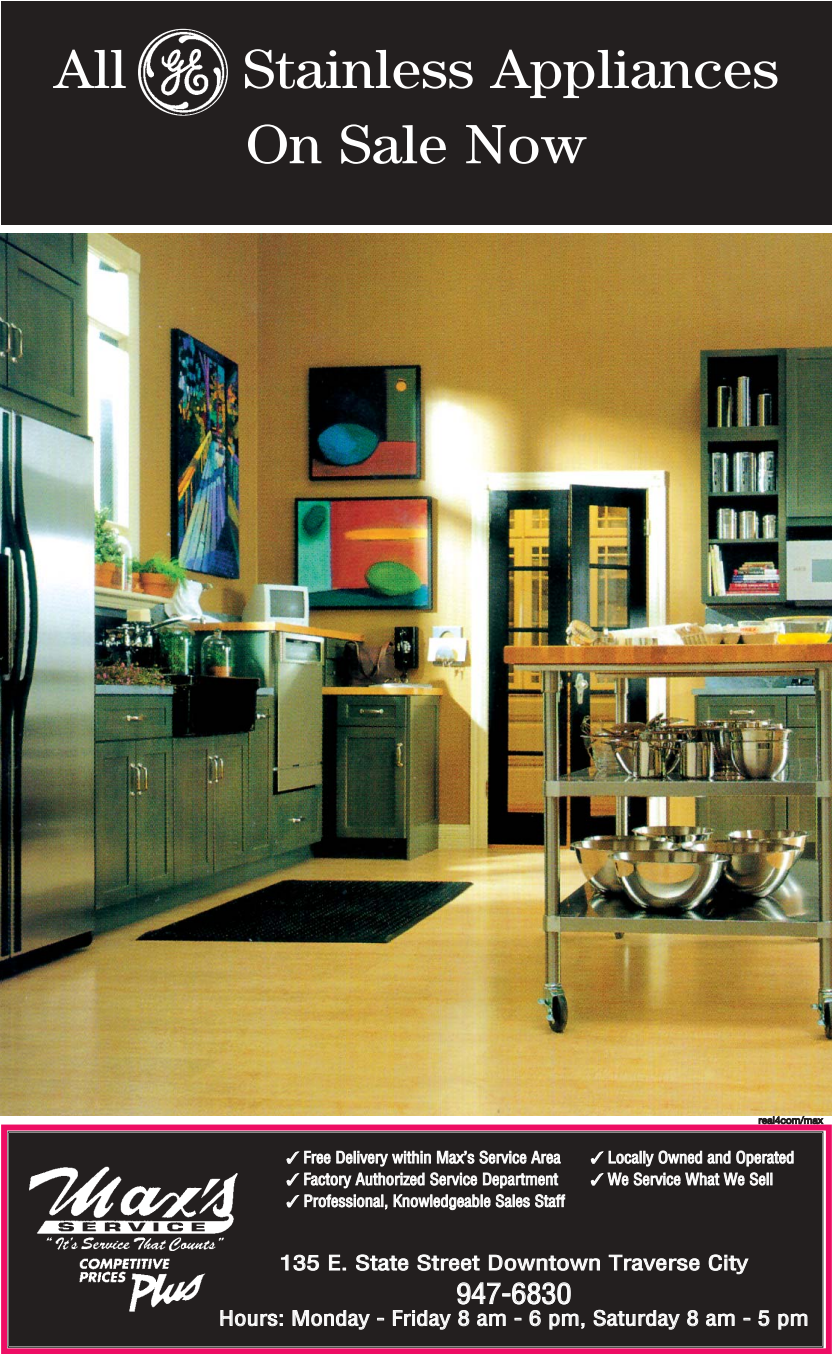
<style>
.page{position:relative;width:832px;height:1354px;background:#fff}
.page>*{position:absolute;margin:0;border:0;box-sizing:border-box;transform-origin:0 0}
.t1{font:55.4px/75.2px "Century";color:#fff;text-align:center;scale:1.08 1}
.t2{font:condensed 27.8px "Helvetica";letter-spacing:-.005em;color:#fff;scale:1.1 1}
.t3{font:condensed 19.8px "Helvetica";color:#fff;scale:1.25 1}
.t4{font:condensed 19.8px "Helvetica";color:#fff;scale:1.37 1}
.t5{font:condensed 15.8px "Helvetica";color:#fff;scale:1.04 1}
.t6{font:9.8px "Helvetica Neue";color:#231f1f}
</style>
<div class="page">
<img style="left:1px;top:234px;width:830px;height:882px">
<div style="left:1px;top:1125px;width:831px;height:229px;border:6px solid #ee0d64"></div>
<svg style="left:8px;top:1131px;width:815px;height:217px;background:#2e2a2a"></svg>
<div style="left:1px;top:1px;width:831px;height:223px;background:#231f1f"></div>
<img style="left:138px;top:29px;width:90px;height:86px;border-radius:50%">
<h1 class="t1" style="left:54px;top:36px;width:673px">All GE Stainless Appliances<br>On Sale Now</h1>
<p class="t5" style="left:286px;top:1151px;width:265px">✓ Free Delivery within Max’s Service Area</p>
<p class="t5" style="left:286px;top:1173px;width:263px">✓ Factory Authorized Service Department</p>
<p class="t5" style="left:286px;top:1195px;width:269px">✓ Professional, Knowledgeable Sales Staff</p>
<p class="t6" style="left:758px;top:1117px;width:66px">real4com/max</p>
<p class="t5" style="left:591px;top:1151px;width:197px">✓ Locally Owned and Operated</p>
<p class="t5" style="left:591px;top:1173px;width:177px">✓ We Service What We Sell</p>
<p class="t4" style="left:279px;top:1255px;width:344px">135 E. State Street Downtown Traverse City</p>
<h2 class="t2" style="left:456px;top:1283px;width:106px">947-6830</h2>
<p class="t3" style="left:219px;top:1311px;width:473px">Hours: Monday - Friday 8 am - 6 pm, Saturday 8 am - 5 pm</p>
</div>
